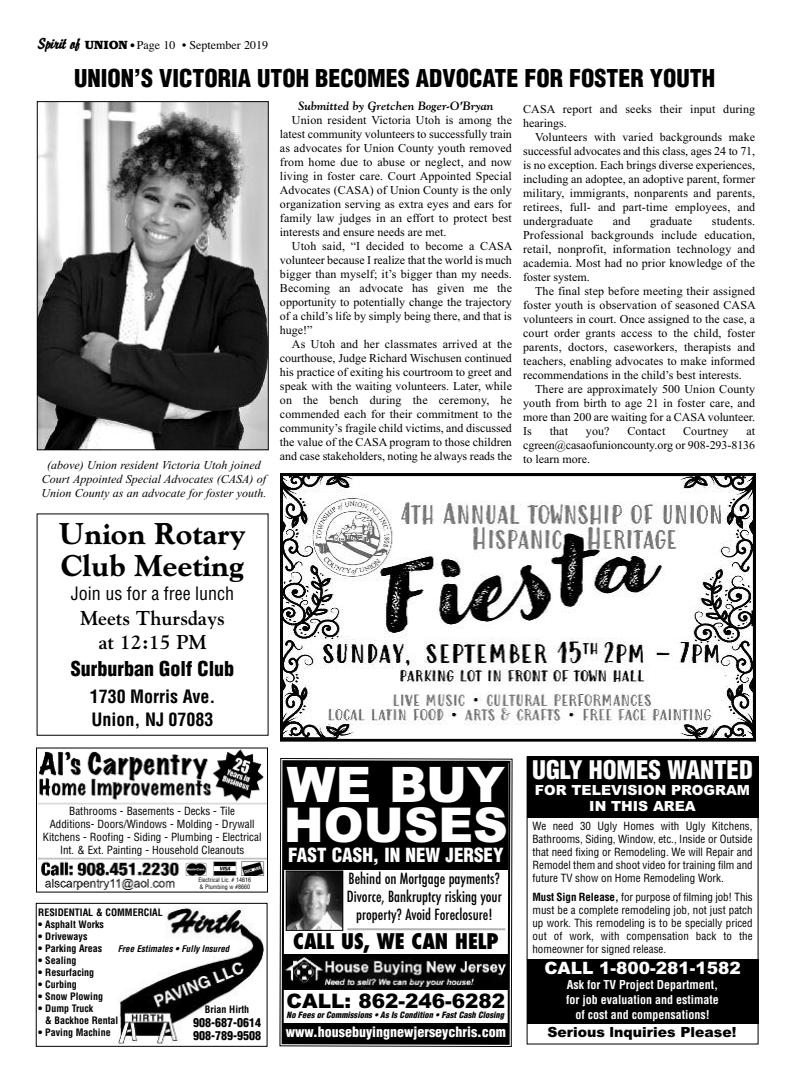
<style>
.page{position:relative;width:792px;height:1080px;background:#fff}
.page>*{position:absolute;margin:0;border:0;box-sizing:border-box;transform-origin:0 0}
.t1{font:900 49px "Arial";color:#fff}
.t2{font:900 48px "Arial";color:#fff}
.t3{font:30px/32px "Goudy Extra Bold Cg ATT";color:#000}
.t4{font:900 condensed 25px "Helvetica";color:#fff}
.t5{font:900 condensed 24px "Helvetica";color:#000}
.t6{font:800 condensed 21px "Futura";color:#000}
.t7{font:700 20px/24px "Goudy";color:#000;text-align:center}
.t8{font:900 condensed 20px "Helvetica";color:#000}
.t9{font:900 20px "Arial";color:#000}
.t10{font:900 condensed 19px "Helvetica";color:#fff}
.t11{font:700 condensed 18px/23px "Helvetica";color:#000}
.t12{font:condensed 18px "Helvetica";color:#000}
.t13{font:900 17px "Arial";color:#fff}
.t14{font:17px "Credit Cards P01";color:#000}
.t15{font:500 condensed 15px/18px "Futura";color:#000;text-align:center}
.t16{font:900 condensed 14px "Helvetica";color:#fff}
.t17{font:900 14px/16px "Arial";color:#fff;text-align:center}
.t18{font:900 14px "Arial";color:#000}
.t19{font:12px/14px "Times New Roman";color:#000;text-align:justify}
.t20{font:italic 12px/14px "Times New Roman";color:#000;text-align:center}
.t21{font:700 condensed 12px/15px "Helvetica";color:#fff;text-align:center}
.t22{font:12px "Times";color:#000}
.t23{font:italic 700 12px "Goudy";color:#000}
.t24{font:900 condensed 12px/13px "Helvetica";color:#000}
.t25{font:condensed 11px/13px "Helvetica";color:#000;text-align:justify}
.t26{font:700 condensed 10px/12px "Helvetica";color:#000}
.t27{font:italic 700 condensed 9px "Helvetica";color:#000}
.t28{font:italic 900 condensed 8.5px "Helvetica";color:#000}
.t29{font:condensed 6px/7px "Helvetica";color:#000}
.s1{font-family:"Brisk Extended";font-weight:700;font-style:italic;font-size:14px}
.s2{font-family:"Bookman";font-weight:700}
.s3{font-family:"Futura";font-weight:700;font-stretch:condensed;font-size:10px}
.s4{font-weight:700}
</style>
<div class="page">
<svg style="left:279px;top:758px;width:234px;height:289px;background:#767676"></svg>
<svg style="left:281px;top:759px;width:230px;height:287px"></svg>
<img style="left:283px;top:954px;width:225px;height:36px">
<div style="left:283px;top:1023px;width:225px;height:21px;background:#000"></div>
<div style="left:283px;top:761px;width:225px;height:109px;background:#000"></div>
<img style="left:288px;top:873px;width:53px;height:56px">
<div style="left:286px;top:871px;width:57px;height:60px;border:1px solid #000"></div>
<hr style="left:347px;top:928px;width:158px;height:2px;background:#b3b3b3">
<div style="left:527px;top:757px;width:232px;height:61px;background:#000"></div>
<div style="left:527px;top:960px;width:232px;height:64px;background:#000"></div>
<div style="left:36px;top:903px;width:232px;height:144px;border:1px solid #000"></div>
<img style="left:118px;top:907px;width:146px;height:137px">
<img style="left:38px;top:750px;width:228px;height:140px">
<div style="left:36px;top:748px;width:232px;height:145px;border:1px solid #000"></div>
<img style="left:39px;top:103px;width:228px;height:345px">
<div style="left:37px;top:101px;width:232px;height:349px;border:1px solid #000"></div>
<img style="left:282px;top:475px;width:472px;height:265px">
<div style="left:280px;top:473px;width:476px;height:269px;border:1px solid #000"></div>
<p class="t22" style="left:39px;top:38px;width:231px"><span class="s1">Spirit of</span> <span class="s2">UNION</span> <span class="s3">•</span> Page 10 • September 2019</p>
<h3 class="t5" style="left:74px;top:64px;width:643px">UNION’S VICTORIA UTOH BECOMES ADVOCATE FOR FOSTER YOUTH</h3>
<p class="t23" style="left:298px;top:99px;width:197px">Submitted by Gretchen Boger-O'Bryan</p>
<p class="t19" style="left:280px;top:113px;width:234px;text-indent:12px">Union resident Victoria Utoh is among the latest community volunteers to successfully train as advocates for Union County youth removed from home due to abuse or neglect, and now living in foster care. Court Appointed Special Advocates (CASA) of Union County is the only organization serving as extra eyes and ears for family law judges in an effort to protect best interests and ensure needs are met.</p>
<p class="t19" style="left:280px;top:239px;width:234px;text-indent:12px">Utoh said, “I decided to become a CASA volunteer because I realize that the world is much bigger than myself; it’s bigger than my needs.<br>Becoming an advocate has given me the opportunity to potentially change the trajectory of a child’s life by simply being there, and that is huge!”</p>
<p class="t19" style="left:280px;top:337px;width:234px;text-indent:12px">As Utoh and her classmates arrived at the courthouse, Judge Richard Wischusen continued his practice of exiting his courtroom to greet and speak with the waiting volunteers. Later, while on the bench during the ceremony, he commended each for their commitment to the community’s fragile child victims, and discussed the value of the CASA program to those children and case stakeholders, noting he always reads the</p>
<p class="t19" style="left:523px;top:101px;width:233px">CASA report and seeks their input during hearings.</p>
<p class="t19" style="left:523px;top:129px;width:234px;text-indent:12px">Volunteers with varied backgrounds make successful advocates and this class, ages 24 to 71, is no exception. Each brings diverse experiences, including an adoptee, an adoptive parent, former military, immigrants, nonparents and parents, retirees, full- and part-time employees, and undergraduate</p>
<p class="t19" style="left:523px;top:213px;width:234px;text-indent:189px">students.<br>Professional backgrounds include education, retail, nonprofit, information technology and academia. Most had no prior knowledge of the foster system.</p>
<p class="t19" style="left:523px;top:283px;width:234px;text-indent:12px">The final step before meeting their assigned foster youth is observation of seasoned CASA volunteers in court. Once assigned to the case, a court order grants access to the child, foster parents, doctors, caseworkers, therapists and teachers, enabling advocates to make informed recommendations in the child’s best interests.</p>
<p class="t19" style="left:523px;top:381px;width:233px;text-indent:12px">There are approximately 500 Union County youth from birth to age 21 in foster care, and more than 200 are waiting for a CASA volunteer.<br>Is</p>
<p class="t19" style="left:613px;top:213px;width:19px">and</p>
<p class="t19" style="left:650px;top:213px;width:44px">graduate</p>
<p class="t19" style="left:550px;top:423px;width:20px">that</p>
<p class="t19" style="left:586px;top:423px;width:25px">you?</p>
<p class="t19" style="left:627px;top:423px;width:40px">Contact</p>
<p class="t19" style="left:683px;top:423px;width:47px">Courtney</p>
<p class="t19" style="left:523px;top:423px;width:234px;text-indent:223px">at cgreen@casaofunioncounty.org or 908-293-8136 to learn more.</p>
<p class="t20" style="left:42px;top:458px;width:226px">(above) Union resident Victoria Utoh joined<br>Court Appointed Special Advocates (CASA) of<br>Union County as an advocate for foster youth.</p>
<h3 class="t3" style="left:59px;top:517px;width:188px">Union Rotary<br>Club Meeting</h3>
<h3 class="t12" style="left:71px;top:583px;width:165px">Join us for a free lunch</h3>
<h3 class="t7" style="left:80px;top:606px;width:146px">Meets Thursdays at 12:15 PM</h3>
<h3 class="t8" style="left:71px;top:657px;width:165px">Surburban Golf Club</h3>
<h3 class="t11" style="left:90px;top:685px;width:127px">1730 Morris Ave.<br>Union, NJ 07083</h3>
<p class="t25" style="left:43px;top:804px;width:220px;text-align:center">Bathrooms - Basements - Decks - Tile<br>Additions- Doors/Windows - Molding - Drywall Kitchens - Roofing - Siding - Plumbing - Electrical Int. &amp; Ext. Painting - Household Cleanouts</p>
<p class="t29" style="left:198px;top:876px;width:54px">Electrical Lic. # 14616 &amp; Plumbing w #8660</p>
<h3 class="t14" style="left:185px;top:860px;width:80px">aut</h3>
<p class="t26" style="left:38px;top:906px;width:126px">RESIDENTIAL &amp; COMMERCIAL</p>
<p class="t26" style="left:38px;top:918px;width:67px">• Asphalt Works</p>
<p class="t26" style="left:38px;top:930px;width:51px">• Driveways</p>
<p class="t26" style="left:38px;top:942px;width:66px">• Parking Areas</p>
<p class="t26" style="left:38px;top:954px;width:40px">• Sealing</p>
<p class="t26" style="left:38px;top:966px;width:58px">• Resurfacing</p>
<p class="t26" style="left:38px;top:978px;width:40px">• Curbing</p>
<p class="t26" style="left:38px;top:990px;width:66px">• Snow Plowing</p>
<p class="t26" style="left:45px;top:1002px;width:75px;text-indent:-7px">• Dump Truck<br>&amp; Backhoe Rental</p>
<p class="t26" style="left:38px;top:1026px;width:74px">• Paving Machine</p>
<p class="t27" style="left:118px;top:943px;width:113px">Free Estimates • Fully Insured</p>
<p class="t26" style="left:205px;top:1004px;width:46px">Brian Hirth</p>
<p class="t24" style="left:193px;top:1016px;width:69px">908-687-0614<br>908-789-9508</p>
<h1 class="t1" style="left:287px;top:757px;width:220px">WE BUY</h1>
<h2 class="t2" style="left:284px;top:798px;width:225px">HOUSES</h2>
<h3 class="t10" style="left:288px;top:845px;width:217px">FAST CASH, IN NEW JERSEY</h3>
<p class="t15" style="left:347px;top:870px;width:156px">Behind on Mortgage payments?<br>Divorce, Bankruptcy risking your property? Avoid Foreclosure!</p>
<h3 class="t6" style="left:293px;top:929px;width:207px">CALL US, WE CAN HELP</h3>
<h3 class="t9" style="left:287px;top:989px;width:220px">CALL: 862-246-6282</h3>
<p class="t28" style="left:287px;top:1010px;width:219px">No Fees or Commissions • As Is Condition • Fast Cash Closing</p>
<p class="t16" style="left:286px;top:1024px;width:222px">www.housebuyingnewjerseychris.com</p>
<h3 class="t4" style="left:532px;top:756px;width:222px">UGLY HOMES WANTED</h3>
<p class="t17" style="left:535px;top:782px;width:217px">FOR TELEVISION PROGRAM<br>IN THIS AREA</p>
<p class="t25" style="left:532px;top:820px;width:222px">We need 30 Ugly Homes with Ugly Kitchens, Bathrooms, Siding, Window, etc., Inside or Outside that need fixing or Remodeling. We will Repair and Remodel them and shoot video for training film and future TV show on Home Remodeling Work.</p>
<p class="t25" style="left:532px;top:891px;width:222px"><span class="s4">Must Sign Release,</span> for purpose of filming job! This must be a complete remodeling job, not just patch up work. This remodeling is to be specially priced out of work, with compensation back to the homeowner for signed release.</p>
<h3 class="t13" style="left:544px;top:958px;width:198px">CALL 1-800-281-1582</h3>
<p class="t21" style="left:566px;top:977px;width:154px">Ask for TV Project Department, for job evaluation and estimate of cost and compensations!</p>
<p class="t18" style="left:547px;top:1024px;width:190px">Serious lnquiries Please!</p>
</div>
